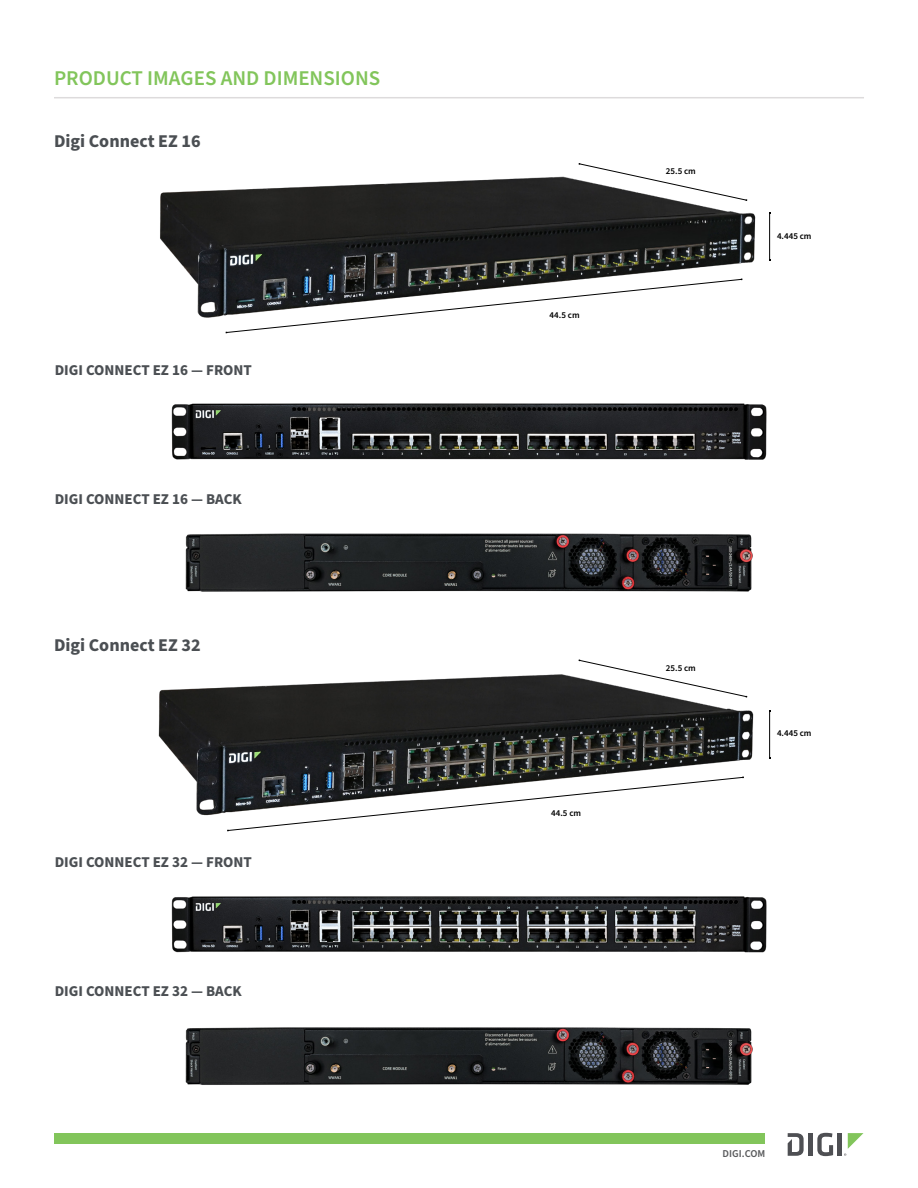
<style>
.page{position:relative;width:918px;height:1188px;background:#fff}
.page>*{position:absolute;margin:0;border:0;box-sizing:border-box;transform-origin:0 0}
.t1{font:600 21px "Source Sans Pro";color:#82c55b}
.Subhead_1_NEW{font:700 18px "Source Sans Pro";color:#4b4f53}
.Subhead_1_NEW-2{font:700 15px "Source Sans Pro";color:#4b4f53}
.t2{font:600 10.5px "Source Sans Pro";color:#58595b}
.t3{font:600 9px "Source Sans Pro";color:#000101}
</style>
<div class="page">
<div style="left:55px;top:1133px;width:710px;height:10px;background:#82c55b"></div>
<div style="left:808px;top:1133px;width:5px;height:23px;background:#4e4f53"></div>
<svg style="left:817px;top:1133px;width:16px;height:23px"></svg>
<hr style="left:838px;top:1133px;width:4px;height:23px;background:#4e4f53">
<svg style="left:788px;top:1133px;width:16px;height:23px"></svg>
<svg style="left:844px;top:1133px;width:19px;height:23px"></svg>
<img style="left:160px;top:163px;width:611px;height:171px">
<img style="left:158px;top:659px;width:613px;height:173px">
<img style="left:171px;top:403px;width:596px;height:57px">
<img style="left:185px;top:533px;width:568px;height:59px">
<svg style="left:227px;top:777px;width:517px;height:54px"></svg>
<svg style="left:579px;top:659px;width:168px;height:39px"></svg>
<hr style="left:769px;top:711px;width:1px;height:47px;background:#000">
<img style="left:171px;top:896px;width:596px;height:57px">
<svg style="left:226px;top:279px;width:516px;height:54px"></svg>
<svg style="left:579px;top:163px;width:168px;height:38px"></svg>
<hr style="left:769px;top:213px;width:1px;height:47px;background:#000">
<hr style="left:54px;top:97px;width:810px;height:1px;background:#dddbdc">
<img style="left:185px;top:1027px;width:568px;height:58px">
<p class="t1" style="left:54px;top:64px;width:328px">PRODUCT IMAGES AND DIMENSIONS</p>
<p class="Subhead_1_NEW" style="left:54px;top:128px;width:148px">Digi Connect EZ 16</p>
<p class="Subhead_1_NEW-2" style="left:55px;top:360px;width:199px">DIGI CONNECT EZ 16 — FRONT</p>
<p class="Subhead_1_NEW-2" style="left:55px;top:489px;width:189px">DIGI CONNECT EZ 16 — BACK</p>
<p class="Subhead_1_NEW" style="left:54px;top:632px;width:148px">Digi Connect EZ 32</p>
<p class="Subhead_1_NEW-2" style="left:55px;top:852px;width:199px">DIGI CONNECT EZ 32 — FRONT</p>
<p class="Subhead_1_NEW-2" style="left:55px;top:981px;width:189px">DIGI CONNECT EZ 32 — BACK</p>
<p class="t3" style="left:550px;top:309px;width:31px">44.5 cm</p>
<p class="t3" style="left:666px;top:165px;width:31px">25.5 cm</p>
<p class="t3" style="left:777px;top:230px;width:36px">4.445 cm</p>
<p class="t3" style="left:551px;top:807px;width:31px">44.5 cm</p>
<p class="t3" style="left:666px;top:662px;width:31px">25.5 cm</p>
<p class="t3" style="left:777px;top:727px;width:36px">4.445 cm</p>
<p class="t2" style="left:723px;top:1146px;width:44px">DIGI.COM</p>
</div>
